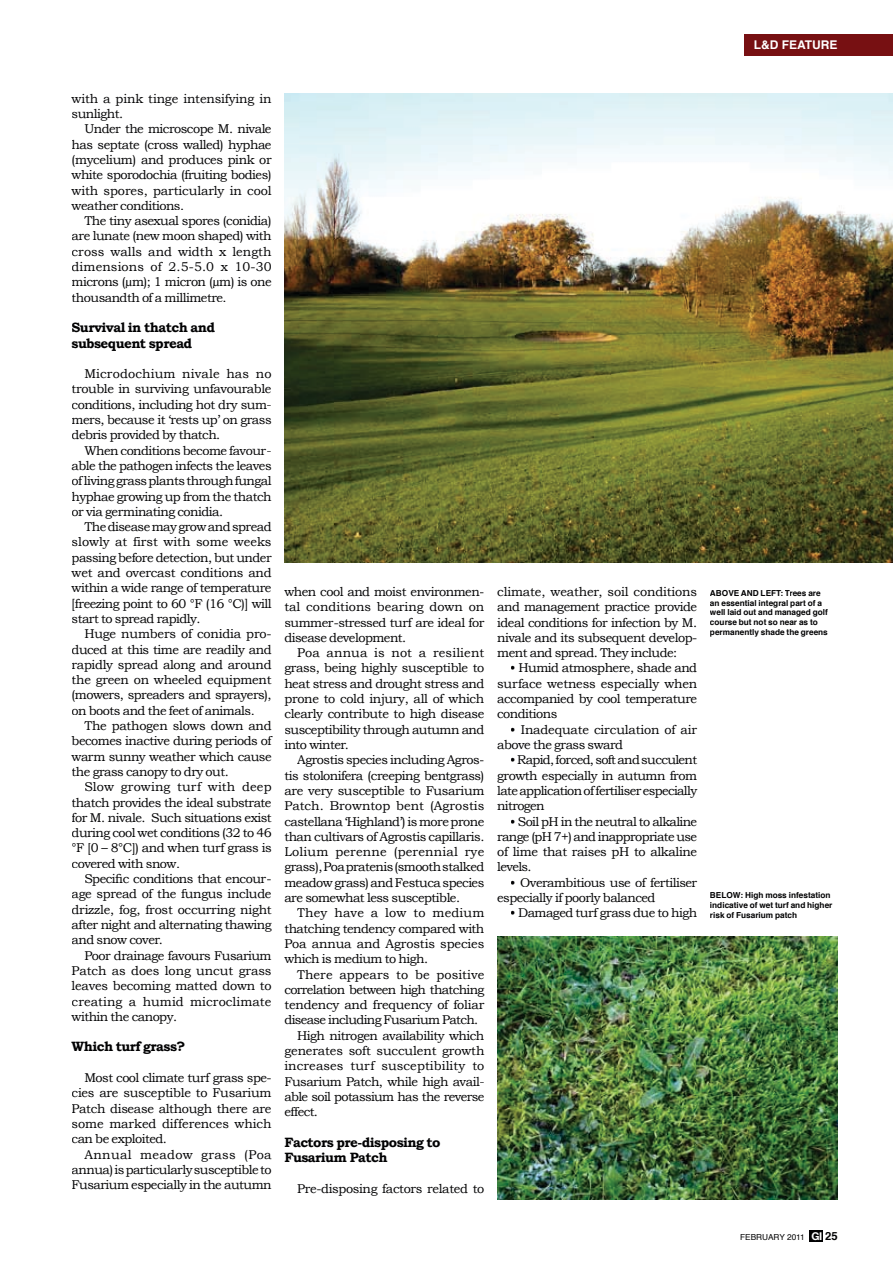
<style>
.page{position:relative;width:893px;height:1263px;background:#fff}
.page>*{position:absolute;margin:0;border:0;box-sizing:border-box;transform-origin:0 0}
.t1{font:700 13.5px/15.3px "Bookman Old Style";letter-spacing:-.04em;color:#020203}
.t2{font:12.75px/15.3px "Bookman Old Style";letter-spacing:-.04em;color:#020203;text-align:justify}
.t3{font:12.75px/15.3px "Bookman Old Style";letter-spacing:-.01em;color:#020203}
.t4{font:12.75px "Bookman Old Style";letter-spacing:.005em;color:#020203}
.t5{font:12.75px "Bookman Old Style";letter-spacing:-.015em;color:#020203}
.t6{font:700 12px "Helvetica";color:#fff}
.t7{font:700 8.25px/9.8px "Helvetica";color:#020203}
.t8{font:8.25px "Helvetica";color:#020203}
.s1{font-family:"Helvetica Neue";font-weight:700;font-size:10.8px;color:#fff}
.s2{font-weight:700;font-size:11.25px}
</style>
<div class="page">
<div style="left:809px;top:1230px;width:13px;height:11px;background:#020203"></div>
<div style="left:744px;top:34px;width:148px;height:21px;background:#771012"></div>
<img style="left:284px;top:94px;width:608px;height:468px">
<img style="left:497px;top:936px;width:340px;height:263px">
<p class="t6" style="left:753px;top:35px;width:85px">L&amp;D FEAtUrE</p>
<p class="t3" style="left:72px;top:91px;width:201px">with a pink tinge intensifying in sunlight.</p>
<p class="t2" style="left:72px;top:121px;width:201px;text-indent:13px">Under the microscope M. nivale has septate (cross walled) hyphae (mycelium) and produces pink or white sporodochia (fruiting bodies) with spores, particularly in cool weather conditions.</p>
<p class="t2" style="left:72px;top:213px;width:201px;text-indent:13px">The tiny asexual spores (conidia) are lunate (new moon shaped) with cross walls and width x length dimensions of 2.5-5.0 x 10-30 microns (µm); 1 micron (µm) is one thousandth of a millimetre.</p>
<p class="t1" style="left:72px;top:320px;width:145px">Survival in thatch and subsequent spread</p>
<p class="t2" style="left:72px;top:366px;width:201px;text-indent:13px">Microdochium nivale has no trouble in surviving unfavourable conditions, including hot dry sum&shy;mers, because it ‘rests up’ on grass debris provided by thatch.</p>
<p class="t2" style="left:72px;top:443px;width:201px;text-indent:13px">When conditions become favour&shy;able the pathogen infects the leaves of living grass plants through fungal hyphae growing up from the thatch or via germinating conidia.</p>
<p class="t2" style="left:72px;top:519px;width:201px;text-indent:13px">The disease may grow and spread slowly at first with some weeks passing before detection, but under wet and overcast conditions and within a wide range of temperature [freezing point to 60 °F (16 °C)] will start to spread rapidly.</p>
<p class="t2" style="left:72px;top:626px;width:201px;text-indent:13px">Huge numbers of conidia pro&shy;duced at this time are readily and rapidly spread along and around the green on wheeled equipment (mowers, spreaders and sprayers), on boots and the feet of animals.</p>
<p class="t2" style="left:72px;top:718px;width:201px;text-indent:13px">The pathogen slows down and becomes inactive during periods of warm sunny weather which cause the grass canopy to dry out.</p>
<p class="t2" style="left:72px;top:779px;width:201px;text-indent:13px">Slow growing turf with deep thatch provides the ideal substrate for M. nivale. Such situations exist during cool wet conditions (32 to 46 °F [0 – 8°C]) and when turf grass is covered with snow.</p>
<p class="t2" style="left:72px;top:871px;width:201px;text-indent:13px">Specific conditions that encour&shy;age spread of the fungus include drizzle, fog, frost occurring night after night and alternating thawing and snow cover.</p>
<p class="t2" style="left:72px;top:947px;width:201px;text-indent:13px">Poor drainage favours Fusarium Patch as does long uncut grass leaves becoming matted down to creating a humid microclimate within the canopy.</p>
<p class="t1" style="left:72px;top:1039px;width:115px">Which turf grass?</p>
<p class="t2" style="left:72px;top:1070px;width:201px;text-indent:13px">Most cool climate turf grass spe&shy;cies are susceptible to Fusarium Patch disease although there are some marked differences which can be exploited.</p>
<p class="t2" style="left:72px;top:1146px;width:201px;text-indent:13px">Annual meadow grass (Poa annua) is particularly susceptible to Fusarium especially in the autumn</p>
<p class="t2" style="left:284px;top:584px;width:201px">when cool and moist environmen&shy;tal conditions bearing down on summer-stressed turf are ideal for disease development.</p>
<p class="t2" style="left:284px;top:645px;width:201px;text-indent:13px">Poa annua is not a resilient grass, being highly susceptible to heat stress and drought stress and prone to cold injury, all of which clearly contribute to high disease susceptibility through autumn and into winter.</p>
<p class="t2" style="left:284px;top:752px;width:201px;text-indent:13px">Agrostis species including Agros&shy;tis stolonifera (creeping bentgrass) are very susceptible to Fusarium Patch. Browntop bent (Agrostis castellana ‘Highland’) is more prone than cultivars of Agrostis capillaris.<br>Lolium perenne (perennial rye grass), Poa pratenis (smooth stalked meadow grass) and Festuca species are somewhat less susceptible.</p>
<p class="t2" style="left:284px;top:905px;width:201px;text-indent:13px">They have a low to medium thatching tendency compared with Poa annua and Agrostis species which is medium to high.</p>
<p class="t4" style="left:297px;top:967px;width:189px">There appears to be positive</p>
<p class="t2" style="left:284px;top:982px;width:201px">correlation between high thatching</p>
<p class="t5" style="left:284px;top:997px;width:201px">tendency and frequency of foliar</p>
<p class="t2" style="left:284px;top:1012px;width:195px">disease including Fusarium Patch.</p>
<p class="t2" style="left:297px;top:1028px;width:189px">High nitrogen availability which</p>
<p class="t3" style="left:284px;top:1043px;width:201px">generates soft succulent growth</p>
<p class="t4" style="left:284px;top:1059px;width:201px">increases turf susceptibility to</p>
<p class="t2" style="left:284px;top:1074px;width:201px">Fusarium Patch, while high avail-</p>
<p class="t2" style="left:284px;top:1089px;width:201px">able soil potassium has the reverse</p>
<p class="t2" style="left:284px;top:1104px;width:35px">effect.</p>
<p class="t1" style="left:284px;top:1134px;width:158px">Factors pre-disposing to<br>Fusarium Patch</p>
<p class="t2" style="left:297px;top:1181px;width:188px">Pre-disposing factors related to</p>
<p class="t2" style="left:497px;top:584px;width:201px">climate, weather, soil conditions and management practice provide ideal conditions for infection by M. nivale and its subsequent develop&shy;ment and spread. They include:</p>
<p class="t2" style="left:497px;top:660px;width:201px;text-indent:13px">• Humid atmosphere, shade and surface wetness especially when accompanied by cool temperature conditions</p>
<p class="t3" style="left:497px;top:722px;width:201px;text-indent:13px">• Inadequate circulation of air above the grass sward</p>
<p class="t2" style="left:497px;top:752px;width:201px;text-indent:13px">• Rapid, forced, soft and succulent growth especially in autumn from late application of fertiliser especially nitrogen</p>
<p class="t2" style="left:497px;top:813px;width:201px;text-indent:13px">• Soil pH in the neutral to alkaline range (pH 7+) and inappropriate use of lime that raises pH to alkaline levels.</p>
<p class="t2" style="left:497px;top:875px;width:201px;text-indent:13px">• Overambitious use of fertiliser especially if poorly balanced</p>
<p class="t2" style="left:509px;top:905px;width:189px">• Damaged turf grass due to high</p>
<p class="t7" style="left:709px;top:588px;width:119px">ABoVE AnD LEFt: trees are an essential integral part of a well laid out and managed golf course but not so near as to permanently shade the greens</p>
<p class="t7" style="left:709px;top:890px;width:124px">BELoW: High moss infestation indicative of wet turf and higher risk of Fusarium patch</p>
<p class="t8" style="left:739px;top:1231px;width:99px">FEBRUARY 2011 <span class="s1">GI</span> <span class="s2">25</span></p>
</div>
